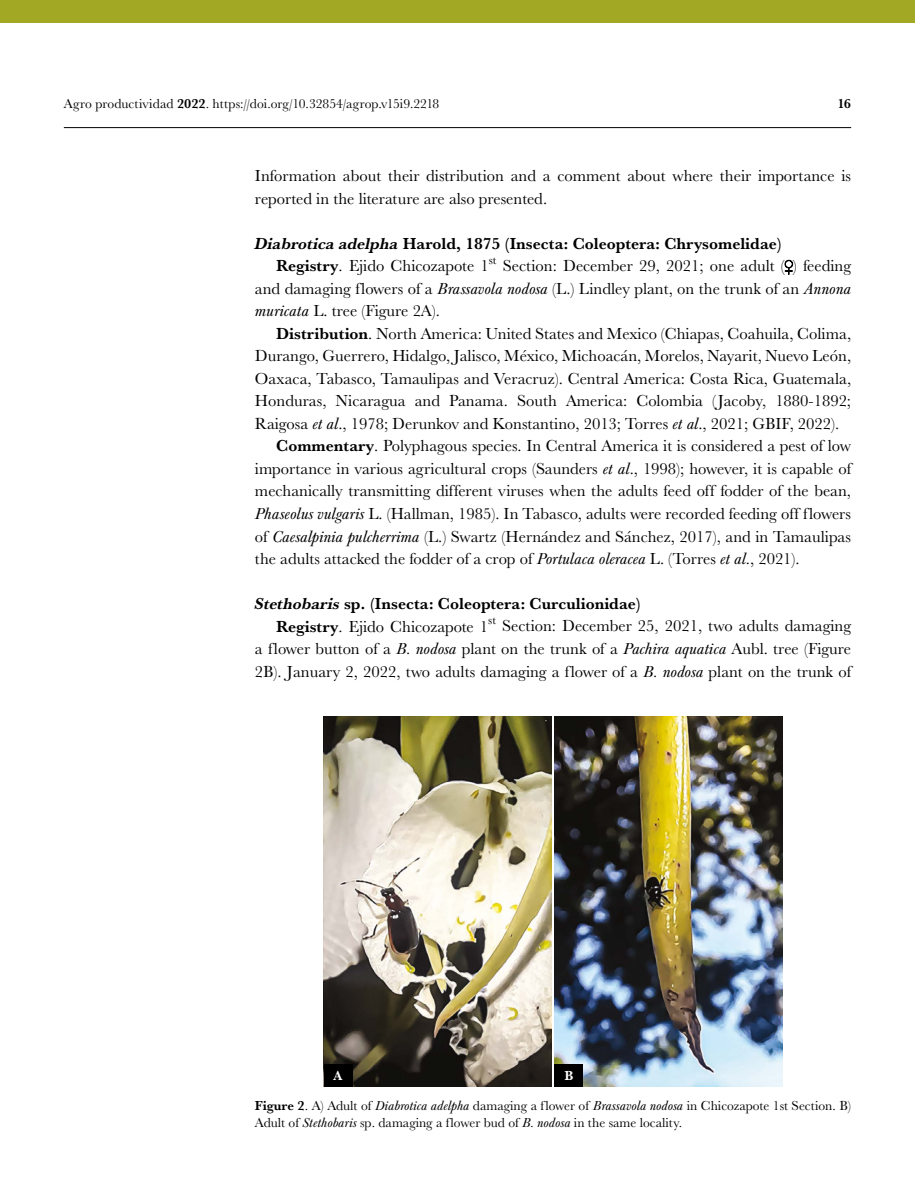
<style>
.page{position:relative;width:915px;height:1191px;background:#fff}
.page>*{position:absolute;margin:0;border:0;box-sizing:border-box;transform-origin:0 0}
.t1{font:16.5px/22.5px "Baskerville URW";color:#000}
.t2{font:700 16.5px/22.5px "Baskerville URW";color:#000}
.t3{font:13.5px/16.5px "Baskerville URW";color:#000}
.t4{font:700 13.5px "Baskerville URW";color:#000}
.t5{font:700 13.5px "Baskerville URW";color:#fff}
.t6{font:12.3px "Baskerville URW";color:#000}
.s1{font-weight:700}
.s2{font-style:italic}
.s3{font-weight:400}
</style>
<div class="page">
<hr style="left:64px;top:127px;width:786px;height:1px;background:#000">
<div style="left:0;top:0;width:914px;height:23px;background:#a2a823"></div>
<svg style="left:784px;top:260px;width:8px;height:15px"></svg>
<img style="left:323px;top:716px;width:228px;height:371px">
<img style="left:554px;top:716px;width:228px;height:371px">
<div style="left:554px;top:1064px;width:29px;height:23px;background:#000"></div>
<div style="left:323px;top:1064px;width:29px;height:23px;background:#000"></div>
<p class="t3" style="left:64px;top:95px;width:377px">Agro productividad <span class="s1">2022</span>. https://doi.org/10.32854/agrop.v15i9.2218</p>
<p class="t4" style="left:837px;top:94px;width:15px">16</p>
<p class="t1" style="left:255px;top:164px;width:597px">Information about their distribution and a comment about where their importance is reported in the literature are also presented.</p>
<p class="t2" style="left:255px;top:232px;width:528px"><span class="s2">Diabrotica adelpha</span> Harold, 1875 (Insecta: Coleoptera: Chrysomelidae)</p>
<p class="t1" style="left:276px;top:254px;width:576px"><span class="s1">Registry</span>. Ejido Chicozapote 1<sup>st</sup> Section: December 29, 2021; one adult ( ) feeding</p>
<p class="t1" style="left:255px;top:277px;width:597px">and damaging flowers of a <span class="s2">Brassavola nodosa</span> (L.) Lindley plant, on the trunk of an <span class="s2">Annona</span></p>
<p class="t1" style="left:255px;top:299px;width:186px"><span class="s2">muricata</span> L. tree (Figure 2A).</p>
<p class="t1" style="left:276px;top:322px;width:576px"><span class="s1">Distribution</span>. North America: United States and Mexico (Chiapas, Coahuila, Colima,</p>
<p class="t1" style="left:255px;top:344px;width:597px">Durango, Guerrero, Hidalgo, Jalisco, México, Michoacán, Morelos, Nayarit, Nuevo León,</p>
<p class="t1" style="left:255px;top:367px;width:597px">Oaxaca, Tabasco, Tamaulipas and Veracruz). Central America: Costa Rica, Guatemala,</p>
<p class="t1" style="left:255px;top:389px;width:597px">Honduras, Nicaragua and Panama. South America: Colombia (Jacoby, 1880-1892;</p>
<p class="t1" style="left:255px;top:412px;width:585px">Raigosa <span class="s2">et al</span>., 1978; Derunkov and Konstantino, 2013; Torres <span class="s2">et al</span>., 2021; GBIF, 2022).</p>
<p class="t1" style="left:276px;top:434px;width:576px"><span class="s1">Commentary</span>. Polyphagous species. In Central America it is considered a pest of low</p>
<p class="t1" style="left:255px;top:457px;width:597px">importance in various agricultural crops (Saunders <span class="s2">et al</span>., 1998); however, it is capable of</p>
<p class="t1" style="left:255px;top:479px;width:597px">mechanically transmitting different viruses when the adults feed off fodder of the bean,</p>
<p class="t1" style="left:255px;top:502px;width:597px"><span class="s2">Phaseolus vulgaris</span> L. (Hallman, 1985). In Tabasco, adults were recorded feeding off flowers</p>
<p class="t1" style="left:255px;top:524px;width:597px">of <span class="s2">Caesalpinia pulcherrima</span> (L.) Swartz (Hernández and Sánchez, 2017), and in Tamaulipas</p>
<p class="t1" style="left:255px;top:547px;width:546px">the adults attacked the fodder of a crop of <span class="s2">Portulaca oleracea</span> L. (Torres <span class="s2">et al</span>., 2021).</p>
<p class="t2" style="left:276px;top:592px;width:366px;text-indent:-21px"><span class="s2">Stethobaris</span> sp. (Insecta: Coleoptera: Curculionidae)<br>Registry<span class="s3">. Ejido Chicozapote 1</span></p>
<p class="t6" style="left:488px;top:611px;width:9px">st</p>
<p class="t1" style="left:255px;top:614px;width:597px;text-align:justify;text-indent:247px">Section: December 25, 2021, two adults damaging a flower button of a <span class="s2">B. nodosa</span> plant on the trunk of a <span class="s2">Pachira aquatica</span> Aubl. tree (Figure 2B). January 2, 2022, two adults damaging a flower of a <span class="s2">B. nodosa</span> plant on the trunk of</p>
<p class="t5" style="left:333px;top:1066px;width:10px">A</p>
<p class="t5" style="left:564px;top:1066px;width:10px">B</p>
<p class="t3" style="left:255px;top:1097px;width:597px"><span class="s1">Figure 2</span>. A) Adult of <span class="s2">Diabrotica adelpha</span> damaging a flower of <span class="s2">Brassavola nodosa</span> in Chicozapote 1st Section. B)<br>Adult of <span class="s2">Stethobaris</span> sp. damaging a flower bud of <span class="s2">B. nodosa</span> in the same locality.</p>
</div>
